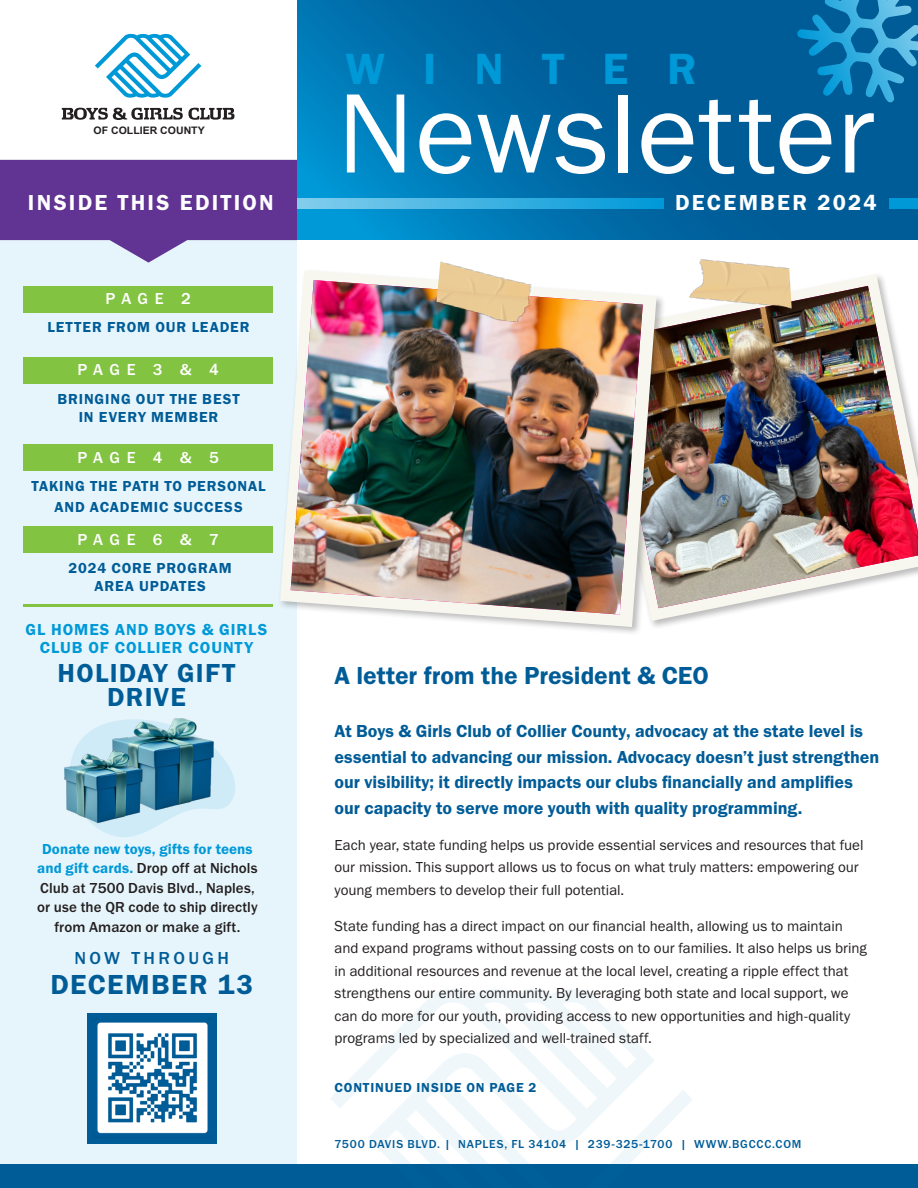
<style>
.page{position:relative;width:918px;height:1188px;background:#fff}
.page>*{position:absolute;margin:0;border:0;box-sizing:border-box;transform-origin:0 0}
.t1{font:116.85px "Franklin Gothic URW Boo";letter-spacing:.005em;color:#fff}
.t2{font:45.3px "Franklin Gothic URW Dem";letter-spacing:.845em;color:#0099d8}
.t3{font:28.5px "Franklin Gothic URW Dem";letter-spacing:.055em;color:#005c97}
.t4{font:27px/24px "Franklin Gothic URW Dem";letter-spacing:.05em;color:#005c97;text-align:center}
.t5{font:25.5px "Franklin Gothic URW Dem";letter-spacing:-.005em;color:#005c97}
.t6{font:22.5px "Franklin Gothic URW Dem";letter-spacing:.1em;color:#fff}
.t7{font:18px/25.5px "Franklin Gothic URW Dem";color:#005c97}
.t8{font:500 18px "Franklin Gothic URW";letter-spacing:.19em;color:#005c97}
.t9{font:16.5px/18px "Franklin Gothic URW Dem";letter-spacing:.055em;color:#0099d8;text-align:center}
.t10{font:500 16.5px "Franklin Gothic URW";letter-spacing:.38em;color:#fff}
.t11{font:15px/22.5px "Franklin Gothic URW Boo";color:#231f20}
.t12{font:500 15px/19.5px "Franklin Gothic URW";letter-spacing:.005em;color:#231f20;text-align:center}
.t13{font:15px/18px "Franklin Gothic URW Dem";letter-spacing:.06em;color:#005c97;text-align:center}
.t14{font:13.5px "Franklin Gothic URW Dem";letter-spacing:.065em;color:#005c97}
.t15{font:500 12px "Franklin Gothic URW";letter-spacing:.065em;color:#005c97}
.t16{font:700 10.35px "Arial";color:#231f20}
.s1{font-family:"Franklin Gothic URW Dem";font-weight:400;color:#0099d8}
</style>
<div class="page">
<div style="left:0;top:85px;width:297px;height:1103px;background:#e6f5fb"></div>
<svg style="left:297px;top:0;width:621px;height:240px;background:#0069a5"></svg>
<div style="left:0;top:1164px;width:918px;height:24px;background:#005c97"></div>
<svg style="left:330px;top:989px;width:362px;height:175px"></svg>
<div style="left:0;top:0;width:297px;height:160px;background:#fff"></div>
<svg style="left:0;top:160px;width:297px;height:103px"></svg>
<div style="left:24px;top:286px;width:249px;height:27px;background:#82c341"></div>
<div style="left:24px;top:357px;width:249px;height:27px;background:#82c341"></div>
<div style="left:24px;top:444px;width:249px;height:27px;background:#82c341"></div>
<div style="left:24px;top:527px;width:249px;height:26px;background:#82c341"></div>
<hr style="left:24px;top:604px;width:249px;height:2px;background:#82c341">
<svg style="left:297px;top:198px;width:367px;height:11px;background:#41b3e2"></svg>
<div style="left:890px;top:198px;width:28px;height:11px;background:#0099d8"></div>
<svg style="left:95px;top:34px;width:106px;height:64px"></svg>
<svg style="left:62px;top:108px;width:172px;height:12px"></svg>
<div style="left:87px;top:1013px;width:130px;height:131px;background:#005c97"></div>
<img style="left:93px;top:1019px;width:118px;height:118px">
<svg style="left:797px;top:0;width:121px;height:103px;background:#167cb3"></svg>
<svg style="left:81px;top:724px;width:154px;height:113px"></svg>
<img style="left:104px;top:718px;width:116px;height:102px">
<img style="left:64px;top:740px;width:84px;height:84px">
<svg style="left:666px;top:274px;width:219px;height:347px"></svg>
<img style="left:666px;top:286px;width:252px;height:322px">
<div style="left:277px;top:268px;width:389px;height:368px;background:#231f20;opacity:.3"></div>
<svg style="left:280px;top:271px;width:377px;height:356px"></svg>
<img style="left:291px;top:280px;width:352px;height:335px">
<img style="left:684px;top:239px;width:108px;height:79px">
<img style="left:435px;top:261px;width:104px;height:71px">
<p class="t16" style="left:94px;top:124px;width:113px">OF COLLIER COUNTY</p>
<p class="t6" style="left:28px;top:189px;width:247px">INSIDE THIS EDITION</p>
<p class="t10" style="left:106px;top:289px;width:87px">PAGE 2</p>
<p class="t13" style="left:48px;top:318px;width:204px">LETTER FROM OUR LEADER</p>
<p class="t10" style="left:77px;top:360px;width:143px">PAGE 3 &amp; 4</p>
<p class="t13" style="left:58px;top:390px;width:184px">BRINGING OUT THE BEST<br>IN EVERY MEMBER</p>
<p class="t10" style="left:77px;top:447px;width:143px">PAGE 4 &amp; 5</p>
<p class="t13" style="left:32px;top:475px;width:236px;line-height:21px">TAKING THE PATH TO PERSONAL<br>AND ACADEMIC SUCCESS</p>
<p class="t10" style="left:77px;top:529px;width:143px">PAGE 6 &amp; 7</p>
<p class="t13" style="left:69px;top:558px;width:165px">2024 CORE PROGRAM<br>AREA UPDATES</p>
<p class="t9" style="left:26px;top:621px;width:243px">GL HOMES AND BOYS &amp; GIRLS<br>CLUB OF COLLIER COUNTY</p>
<p class="t4" style="left:58px;top:660px;width:179px">HOLIDAY GIFT<br>DRIVE</p>
<p class="t12" style="left:37px;top:839px;width:222px"><span class="s1">Donate new toys, gifts for teens and gift cards.</span> Drop off at Nichols<br>Club at 7500 Davis Blvd., Naples, or use the QR code to ship directly from Amazon or make a gift.</p>
<p class="t8" style="left:74px;top:946px;width:156px">NOW THROUGH</p>
<p class="t3" style="left:50px;top:966px;width:204px">DECEMBER 13</p>
<p class="t2" style="left:346px;top:41px;width:353px">WINTER</p>
<p class="t1" style="left:337px;top:61px;width:539px">Newsletter</p>
<p class="t6" style="left:675px;top:189px;width:203px">DECEMBER 2024</p>
<p class="t5" style="left:335px;top:660px;width:376px">A letter from the President &amp; CEO</p>
<p class="t7" style="left:335px;top:718px;width:546px">At Boys &amp; Girls Club of Collier County, advocacy at the state level is essential to advancing our mission. Advocacy doesn’t just strengthen our visibility; it directly impacts our clubs financially and amplifies our capacity to serve more youth with quality programming.</p>
<p class="t11" style="left:335px;top:833px;width:530px">Each year, state funding helps us provide essential services and resources that fuel our mission. This support allows us to focus on what truly matters: empowering our young members to develop their full potential.</p>
<p class="t11" style="left:335px;top:914px;width:534px">State funding has a direct impact on our financial health, allowing us to maintain and expand programs without passing costs on to our families. It also helps us bring in additional resources and revenue at the local level, creating a ripple effect that strengthens our entire community. By leveraging both state and local support, we can do more for our youth, providing access to new opportunities and high-quality programs led by specialized and well-trained staff.</p>
<p class="t14" style="left:335px;top:1079px;width:203px">CONTINUED INSIDE ON PAGE 2</p>
<p class="t15" style="left:335px;top:1136px;width:468px">7500 DAVIS BLVD. | NAPLES, FL 34104 | 239-325-1700 | WWW.BGCCC.COM</p>
</div>
